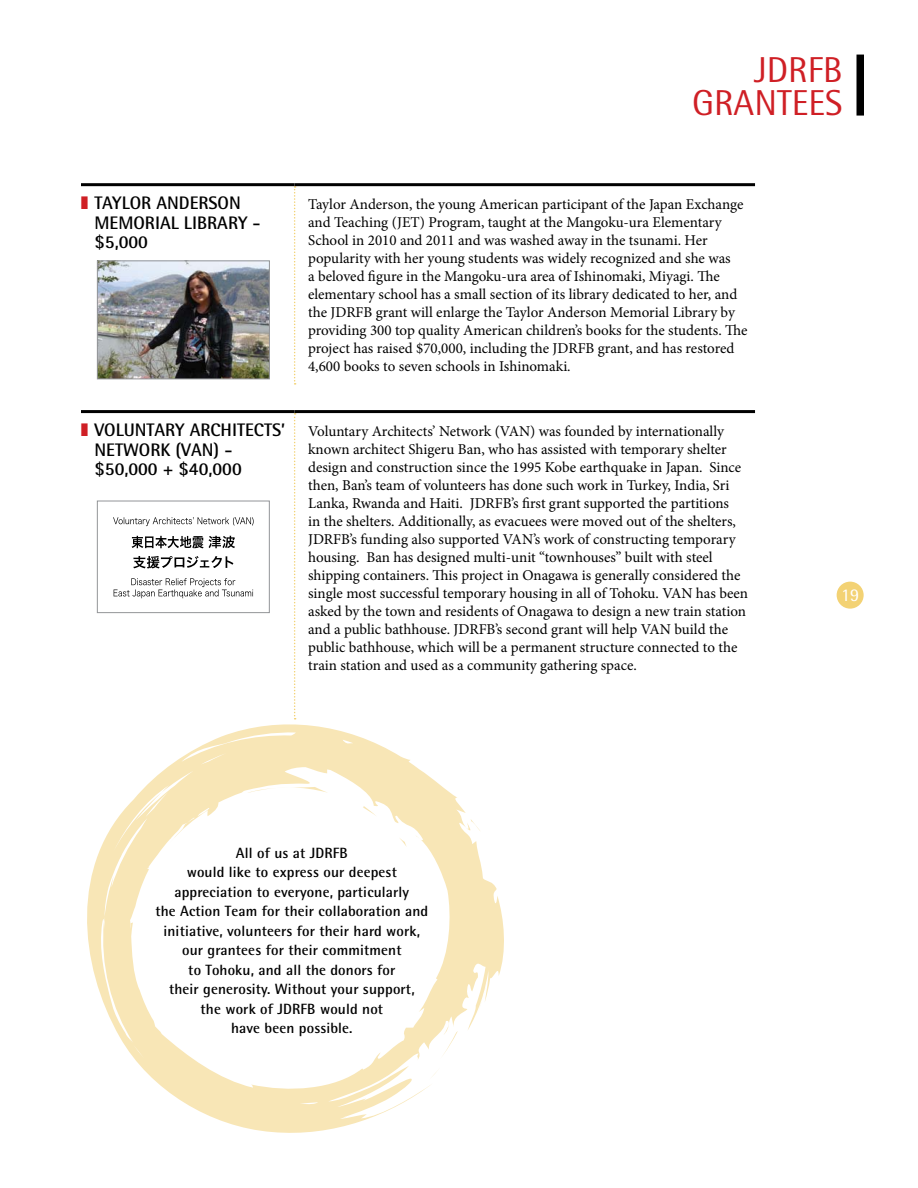
<style>
.page{position:relative;width:918px;height:1188px;background:#fff}
.page>*{position:absolute;margin:0;border:0;box-sizing:border-box;transform-origin:0 0}
.t1{font:36px/33px "Rotis Semi Sans";color:#cf1f25;text-align:right}
.t2{font:700 18.15px/19.5px "Rotis Semi Sans";color:#000}
.t3{font:18px "Rotis Semi Sans";color:#fff}
.t4{font:15px/18px "Minion Pro";color:#000}
.t5{font:700 14.85px/19.5px "Rotis Semi Sans";letter-spacing:.01em;color:#000;text-align:center}
.s1{color:#cf1f25}
</style>
<div class="page">
<div style="left:837px;top:582px;width:27px;height:27px;background:#f3d274;border-radius:50%"></div>
<div style="left:856px;top:55px;width:8px;height:61px;background:#000"></div>
<svg style="left:294px;top:186px;width:2px;height:199px"></svg>
<svg style="left:294px;top:413px;width:2px;height:301px"></svg>
<hr style="left:81px;top:183px;width:214px;height:3px;background:#000">
<hr style="left:295px;top:183px;width:460px;height:3px;background:#000">
<hr style="left:81px;top:410px;width:214px;height:3px;background:#000">
<hr style="left:295px;top:410px;width:460px;height:3px;background:#000">
<img style="left:99px;top:262px;width:169px;height:115px">
<div style="left:97px;top:260px;width:173px;height:119px;border:1px solid #939598"></div>
<svg style="left:113px;top:517px;width:141px;height:9px"></svg>
<svg style="left:132px;top:536px;width:103px;height:12px"></svg>
<svg style="left:133px;top:556px;width:100px;height:12px"></svg>
<svg style="left:114px;top:578px;width:139px;height:20px"></svg>
<div style="left:97px;top:501px;width:173px;height:112px;border:1px solid #939598"></div>
<svg style="left:87px;top:715px;width:417px;height:418px"></svg>
<h1 class="t1" style="left:692px;top:53px;width:152px">JDRFB<br>GRANTEES</h1>
<p class="t2" style="left:81px;top:193px;width:32px"><span class="s1">❚</span> Taylor</p>
<p class="t2" style="left:156px;top:193px;width:22px">Anderson</p>
<p class="t2" style="left:95px;top:212px;width:27px">Memor</p>
<p class="t2" style="left:155px;top:212px;width:53px">ial Library</p>
<p class="t2" style="left:253px;top:212px;width:10px">-</p>
<p class="t2" style="left:95px;top:232px;width:55px">$5,000</p>
<p class="t2" style="left:81px;top:420px;width:35px"><span class="s1">❚</span> Voluntary</p>
<p class="t2" style="left:190px;top:420px;width:58px">Arch itects</p>
<p class="t2" style="left:281px;top:420px;width:6px">’</p>
<p class="t2" style="left:95px;top:439px;width:24px">Network</p>
<p class="t2" style="left:95px;top:439px;width:149px;text-indent:81px">(VAN) - $50,000 + $40,000</p>
<p class="t4" style="left:308px;top:195px;width:441px">Taylor Anderson, the young American participant of the Japan Exchange and Teaching (JET) Program, taught at the Mangoku-ura Elementary School in 2010 and 2011 and was washed away in the tsunami. Her popularity with her young students was widely recognized and she was<br>a beloved figure in the Mangoku-ura area of Ishinomaki, Miyagi. The elementary school has a small section of its library dedicated to her, and the JDRFB grant will enlarge the Taylor Anderson Memorial Library by providing 300 top quality American children’s books for the students. The project has raised $70,000, including the JDRFB grant, and has restored 4,600 books to seven schools in Ishinomaki.</p>
<p class="t4" style="left:308px;top:422px;width:442px">Voluntary Architects’ Network (VAN) was founded by internationally known architect Shigeru Ban, who has assisted with temporary shelter design and construction since the 1995 Kobe earthquake in Japan. Since then, Ban’s team of volunteers has done such work in Turkey, India, Sri Lanka, Rwanda and Haiti. JDRFB’s first grant supported the partitions<br>in the shelters. Additionally, as evacuees were moved out of the shelters, JDRFB’s funding also supported VAN’s work of constructing temporary housing. Ban has designed multi-unit “townhouses” built with steel shipping containers. This project in Onagawa is generally considered the single most successful temporary housing in all of Tohoku. VAN has been asked by the town and residents of Onagawa to design a new train station and a public bathhouse. JDRFB’s second grant will help VAN build the public bathhouse, which will be a permanent structure connected to the train station and used as a community gathering space.</p>
<p class="t3" style="left:841px;top:585px;width:20px">19</p>
<p class="t5" style="left:155px;top:843px;width:275px">All of us at JDRFB<br>would like to express our deepest appreciation to everyone, particularly<br>the Action Team for their collaboration and initiative, volunteers for their hard work, our grantees for their commitment<br>to Tohoku, and all the donors for<br>their generosity. Without your support,<br>the work of JDRFB would not<br>have been possible.</p>
</div>
